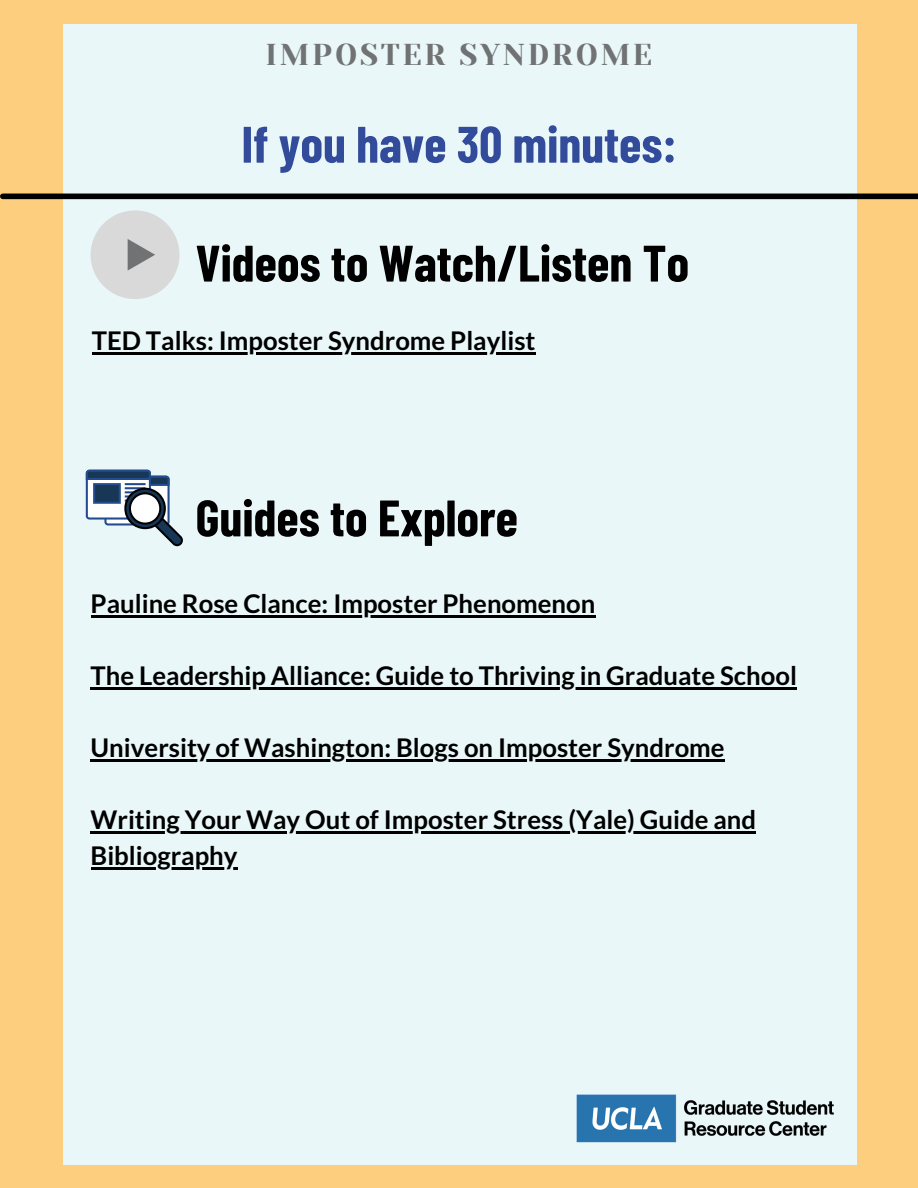
<style>
.page{position:relative;width:918px;height:1188px;background:#fdce7e}
.page>*{position:absolute;margin:0;border:0;box-sizing:border-box;transform-origin:0 0}
.t1{font:700 51.15px "Barlow Condensed";color:#000}
.t2{font:700 51.15px "Barlow Condensed";color:#324b9a}
.t3{font:30px "Yeseva One";letter-spacing:.09em;color:#717273}
.t4{font:700 25.65px/36px "Lato";color:#000}
</style>
<div class="page">
<div style="left:63px;top:24px;width:794px;height:1141px;background:#e9f7f8"></div>
<div style="left:3px;top:194px;width:915px;height:5px;background:#000"></div>
<img style="left:576px;top:1094px;width:258px;height:49px">
<svg style="left:86px;top:470px;width:97px;height:76px"></svg>
<div style="left:91px;top:210px;width:88px;height:89px;background:#d9d9d9;border-radius:50%"></div>
<svg style="left:128px;top:239px;width:27px;height:32px"></svg>
<hr style="left:92px;top:352px;width:444px;height:3px;background:#000">
<hr style="left:91px;top:615px;width:504px;height:2px;background:#000">
<hr style="left:91px;top:687px;width:706px;height:2px;background:#000">
<hr style="left:91px;top:759px;width:634px;height:2px;background:#000">
<hr style="left:91px;top:831px;width:665px;height:2px;background:#000">
<hr style="left:91px;top:867px;width:147px;height:2px;background:#000">
<p class="t3" style="left:266px;top:37px;width:388px">IMPOSTER SYNDROME</p>
<p class="t2" style="left:241px;top:112px;width:437px">If you have 30 minutes:</p>
<p class="t1" style="left:196px;top:230px;width:495px">Videos to Watch/Listen To</p>
<p class="t4" style="left:92px;top:322px;width:445px">TED Talks: Imposter Syndrome Playlist</p>
<p class="t1" style="left:196px;top:485px;width:324px">Guides to Explore</p>
<p class="t4" style="left:91px;top:585px;width:506px">Pauline Rose Clance: Imposter Phenomenon</p>
<p class="t4" style="left:91px;top:657px;width:708px">The Leadership Alliance: Guide to Thriving in Graduate School</p>
<p class="t4" style="left:91px;top:729px;width:636px">University of Washington: Blogs on Imposter Syndrome</p>
<p class="t4" style="left:91px;top:801px;width:667px">Writing Your Way Out of Imposter Stress (Yale) Guide and<br>Bibliography</p>
</div>
